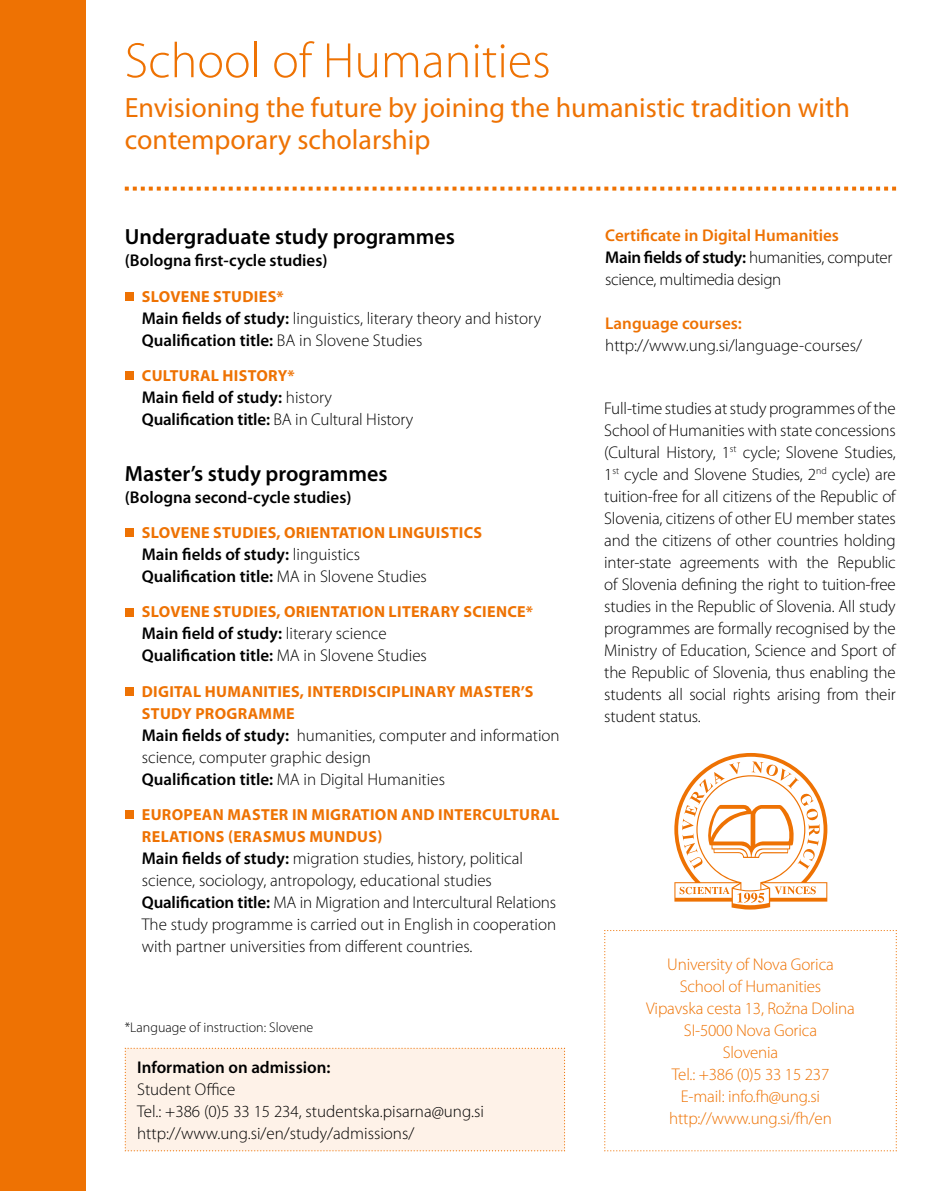
<style>
.page{position:relative;width:936px;height:1191px;background:#fff}
.page>*{position:absolute;margin:0;border:0;box-sizing:border-box;transform-origin:0 0}
.t1{font:300 50px "Myriad Pro";color:#ee7203}
.t2{font:28px/32px "Myriad Pro";color:#ee7203}
.t3{font:600 22px "Myriad Pro";color:#000}
.t4{font:300 17px/22px "Myriad Pro";color:#000}
.t5{font:600 17px/22px "Myriad Pro";color:#000}
.t6{font:300 17px/22px "Myriad Pro";letter-spacing:-.01em;color:#ee7203;text-align:center}
.t7{font:300 17px/22px "Myriad Pro";letter-spacing:-.02em;color:#000}
.t8{font:600 17px "Myriad Pro";color:#ee7203}
.t9{font:700 16px/22px "Myriad Pro";letter-spacing:.02em;color:#ee7203}
.t10{font:300 14px "Myriad Pro";color:#000}
.s1{font-weight:600}
.s2{font-weight:300}
.s3{font-weight:600;color:#ee7203}
</style>
<div class="page">
<svg style="left:604px;top:930px;width:293px;height:221px"></svg>
<svg style="left:674px;top:753px;width:153px;height:156px"></svg>
<svg style="left:125px;top:187px;width:771px;height:4px"></svg>
<div style="left:125px;top:292px;width:8px;height:9px;background:#ee7203"></div>
<div style="left:125px;top:372px;width:8px;height:8px;background:#ee7203"></div>
<div style="left:125px;top:528px;width:8px;height:9px;background:#ee7203"></div>
<div style="left:125px;top:608px;width:8px;height:8px;background:#ee7203"></div>
<div style="left:125px;top:687px;width:8px;height:8px;background:#ee7203"></div>
<div style="left:125px;top:810px;width:8px;height:9px;background:#ee7203"></div>
<div style="left:124px;top:1047px;width:441px;height:104px;background:#fef2e8"></div>
<div style="left:0;top:0;width:85px;height:1191px;background:#ee7203"></div>
<h1 class="t1" style="left:125px;top:30px;width:427px">School of Humanities</h1>
<h2 class="t2" style="left:125px;top:91px;width:726px">Envisioning the future by joining the humanistic tradition with contemporary scholarship</h2>
<p class="t3" style="left:125px;top:223px;width:332px">Undergraduate study programmes</p>
<p class="t5" style="left:125px;top:249px;width:204px">(Bologna first-cycle studies)</p>
<p class="t9" style="left:142px;top:285px;width:143px">SLOVENE STUDIES*</p>
<p class="t4" style="left:142px;top:307px;width:401px"><span class="s1">Main fields of study:</span> linguistics, literary theory and history<br><span class="s1">Qualification title:</span> BA in Slovene Studies</p>
<p class="t9" style="left:142px;top:364px;width:154px">CULTURAL HISTORY*</p>
<p class="t5" style="left:142px;top:386px;width:273px">Main field of study: <span class="s2">history<br></span>Qualification title: <span class="s2">BA in Cultural History</span></p>
<p class="t3" style="left:125px;top:459px;width:264px">Master’s study programmes</p>
<p class="t5" style="left:125px;top:485px;width:228px">(Bologna second-cycle studies)</p>
<p class="t9" style="left:142px;top:521px;width:342px">SLOVENE STUDIES, ORIENTATION LINGUISTICS</p>
<p class="t5" style="left:142px;top:543px;width:286px">Main fields of study: <span class="s2">linguistics<br></span>Qualification title: <span class="s2">MA in Slovene Studies</span></p>
<p class="t9" style="left:142px;top:600px;width:393px">SLOVENE STUDIES, ORIENTATION LITERARY SCIENCE*</p>
<p class="t5" style="left:142px;top:622px;width:286px">Main field of study: <span class="s2">literary science<br></span>Qualification title: <span class="s2">MA in Slovene Studies</span></p>
<p class="t9" style="left:142px;top:680px;width:393px">DIGITAL HUMANITIES, INTERDISCIPLINARY MASTER’S<br>STUDY PROGRAMME</p>
<p class="t4" style="left:142px;top:724px;width:419px"><span class="s1">Main fields of study:</span> humanities, computer and information science, computer graphic design<br><span class="s1">Qualification title:</span> MA in Digital Humanities</p>
<p class="t9" style="left:142px;top:803px;width:419px">EUROPEAN MASTER IN MIGRATION AND INTERCULTURAL<br>RELATIONS (ERASMUS MUNDUS)</p>
<p class="t4" style="left:142px;top:847px;width:416px"><span class="s1">Main fields of study:</span> migration studies, history, political science, sociology, antropology, educational studies <span class="s1">Qualification title:</span> MA in Migration and Intercultural Relations The study programme is carried out in English in cooperation with partner universities from different countries.</p>
<p class="t10" style="left:125px;top:1019px;width:190px">*Language of instruction: Slovene</p>
<p class="t5" style="left:137px;top:1055px;width:195px">Information on admission:</p>
<p class="t4" style="left:137px;top:1078px;width:348px">Student Office<br>Tel.: +386 (0)5 33 15 234, studentska.pisarna@ung.si http://www.ung.si/en/study/admissions/</p>
<p class="t7" style="left:605px;top:224px;width:288px"><span class="s3">Certificate in Digital Humanities<br></span><span class="s1">Main fields of study:</span> humanities, computer science, multimedia design</p>
<p class="t8" style="left:605px;top:312px;width:138px">Language courses:</p>
<p class="t4" style="left:605px;top:334px;width:258px">http://www.ung.si/language-courses/</p>
<p class="t4" style="left:604px;top:397px;width:293px;text-align:justify">Full-time studies at study programmes of the School of Humanities with state concessions (Cultural History, 1<sup>st</sup> cycle; Slovene Studies, 1<sup>st</sup> cycle and Slovene Studies, 2<sup>nd</sup> cycle) are tuition-free for all citizens of the Republic of Slovenia, citizens of other EU member states and the citizens of other countries holding inter-state agreements with the Republic of Slovenia defining the right to tuition-free studies in the Republic of Slovenia. All study programmes are formally recognised by the Ministry of Education, Science and Sport of the Republic of Slovenia, thus enabling the students all social rights arising from their student status.</p>
<p class="t6" style="left:646px;top:953px;width:210px">University of Nova Gorica<br>School of Humanities<br>Vipavska cesta 13, Rožna Dolina<br>SI-5000 Nova Gorica<br>Slovenia<br>Tel.: +386 (0)5 33 15 237<br>E-mail: info.fh@ung.si http://www.ung.si/fh/en</p>
</div>
